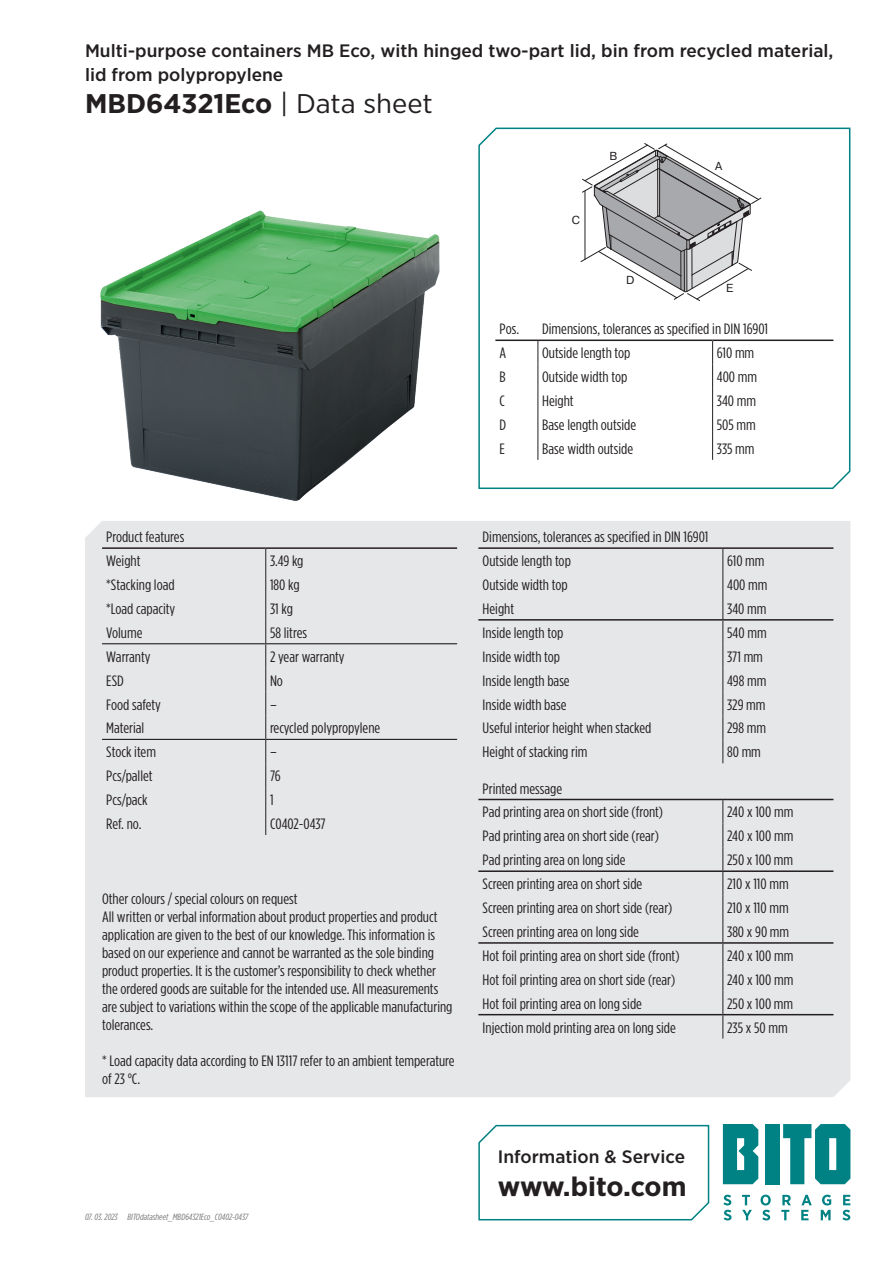
<style>
.page{position:relative;width:893px;height:1263px;background:#fff}
.page>*{position:absolute;margin:0;border:0;box-sizing:border-box;transform-origin:0 0}
.Datenblatt_Überschri{font:700 27px "Gotham Narrow";color:#231f20;scale:1.1 1}
.Datenblatt_Überschri-2{font:500 18px/24px "Gotham Narrow";color:#231f20;scale:1.1 1}
.t1{font:15px/18px "Gotham Condensed";color:#231f20;scale:1.1 1}
.t2{font:11.55px "Bito Pragmatica";color:#231f20}
.Dateiname{font:italic 9px "Gotham Condensed";color:#76787b;scale:1.1 1}
.s1{font-weight:400}
</style>
<div class="page">
<div style="left:85px;top:521px;width:765px;height:576px;background:#e6e7e9"></div>
<div style="left:765px;top:1124px;width:15px;height:60px;background:#008183"></div>
<svg style="left:723px;top:1124px;width:35px;height:60px;background:#1e8f91"></svg>
<svg style="left:783px;top:1124px;width:67px;height:60px"></svg>
<svg style="left:723px;top:1195px;width:8px;height:25px"></svg>
<svg style="left:742px;top:1195px;width:10px;height:25px"></svg>
<svg style="left:761px;top:1195px;width:10px;height:25px"></svg>
<svg style="left:781px;top:1195px;width:10px;height:25px"></svg>
<svg style="left:801px;top:1195px;width:11px;height:25px"></svg>
<svg style="left:821px;top:1195px;width:10px;height:25px"></svg>
<svg style="left:842px;top:1195px;width:8px;height:25px"></svg>
<svg style="left:478px;top:1124px;width:232px;height:97px"></svg>
<svg style="left:478px;top:127px;width:373px;height:362px"></svg>
<hr style="left:478px;top:799px;width:245px;height:1px;background:#231f20">
<hr style="left:723px;top:799px;width:110px;height:1px;background:#231f20">
<hr style="left:478px;top:870px;width:245px;height:2px;background:#231f20">
<hr style="left:723px;top:870px;width:110px;height:2px;background:#231f20">
<hr style="left:478px;top:942px;width:245px;height:2px;background:#231f20">
<hr style="left:723px;top:942px;width:110px;height:2px;background:#231f20">
<hr style="left:478px;top:1014px;width:245px;height:1px;background:#231f20">
<hr style="left:723px;top:1014px;width:110px;height:1px;background:#231f20">
<svg style="left:722px;top:800px;width:1px;height:238px"></svg>
<hr style="left:102px;top:547px;width:164px;height:2px;background:#231f20">
<hr style="left:266px;top:547px;width:191px;height:2px;background:#231f20">
<hr style="left:102px;top:643px;width:164px;height:1px;background:#231f20">
<hr style="left:266px;top:643px;width:191px;height:1px;background:#231f20">
<hr style="left:102px;top:739px;width:164px;height:1px;background:#231f20">
<hr style="left:266px;top:739px;width:191px;height:1px;background:#231f20">
<svg style="left:265px;top:549px;width:1px;height:286px"></svg>
<hr style="left:478px;top:547px;width:245px;height:2px;background:#231f20">
<hr style="left:723px;top:547px;width:110px;height:2px;background:#231f20">
<hr style="left:478px;top:619px;width:245px;height:2px;background:#231f20">
<hr style="left:723px;top:619px;width:110px;height:2px;background:#231f20">
<svg style="left:722px;top:549px;width:1px;height:214px"></svg>
<img style="left:100px;top:210px;width:340px;height:291px">
<svg style="left:581px;top:143px;width:180px;height:158px"></svg>
<hr style="left:495px;top:340px;width:43px;height:1px;background:#231f20">
<hr style="left:538px;top:340px;width:175px;height:1px;background:#231f20">
<hr style="left:713px;top:340px;width:120px;height:1px;background:#231f20">
<svg style="left:537px;top:341px;width:1px;height:119px"></svg>
<svg style="left:712px;top:341px;width:1px;height:119px"></svg>
<p class="Datenblatt_Überschri-2" style="left:85px;top:38px;width:682px">Multi-purpose containers MB Eco, with hinged two-part lid, bin from recycled material, lid from polypropylene</p>
<p class="Datenblatt_Überschri" style="left:85px;top:86px;width:318px">MBD64321Eco <span class="s1">| Data sheet</span></p>
<p class="t2" style="left:572px;top:213px;width:10px">C</p>
<p class="t2" style="left:609px;top:149px;width:9px">B</p>
<p class="t2" style="left:626px;top:273px;width:10px">D</p>
<p class="t2" style="left:715px;top:159px;width:9px">A</p>
<p class="t2" style="left:726px;top:281px;width:9px">E</p>
<p class="t1" style="left:500px;top:320px;width:19px">Pos.</p>
<p class="t1" style="left:542px;top:320px;width:207px">Dimensions, tolerances as specified in DIN 16901</p>
<p class="t1" style="left:500px;top:344px;width:8px">A</p>
<p class="t1" style="left:542px;top:344px;width:82px">Outside length top</p>
<p class="t1" style="left:717px;top:344px;width:36px">610 mm</p>
<p class="t1" style="left:500px;top:368px;width:7px">B</p>
<p class="t1" style="left:542px;top:368px;width:79px">Outside width top</p>
<p class="t1" style="left:717px;top:368px;width:38px">400 mm</p>
<p class="t1" style="left:500px;top:392px;width:6px">C</p>
<p class="t1" style="left:542px;top:392px;width:30px">Height</p>
<p class="t1" style="left:717px;top:392px;width:37px">340 mm</p>
<p class="t1" style="left:500px;top:416px;width:8px">D</p>
<p class="t1" style="left:542px;top:416px;width:87px">Base length outside</p>
<p class="t1" style="left:717px;top:416px;width:37px">505 mm</p>
<p class="t1" style="left:500px;top:439px;width:6px">E</p>
<p class="t1" style="left:542px;top:439px;width:84px">Base width outside</p>
<p class="t1" style="left:717px;top:439px;width:36px">335 mm</p>
<p class="t1" style="left:106px;top:528px;width:72px">Product features</p>
<p class="t1" style="left:106px;top:552px;width:33px">Weight</p>
<p class="t1" style="left:270px;top:552px;width:32px">3.49 kg</p>
<p class="t1" style="left:106px;top:576px;width:64px">*Stacking load</p>
<p class="t1" style="left:270px;top:576px;width:28px">180 kg</p>
<p class="t1" style="left:106px;top:599px;width:64px">*Load capacity</p>
<p class="t1" style="left:270px;top:599px;width:22px">31 kg</p>
<p class="t1" style="left:106px;top:623px;width:34px">Volume</p>
<p class="t1" style="left:270px;top:623px;width:35px">58 litres</p>
<p class="t1" style="left:106px;top:647px;width:42px">Warranty</p>
<p class="t1" style="left:270px;top:647px;width:69px">2 year warranty</p>
<p class="t1" style="left:106px;top:671px;width:17px">ESD</p>
<p class="t1" style="left:270px;top:671px;width:13px">No</p>
<p class="t1" style="left:106px;top:695px;width:51px">Food safety</p>
<p class="t1" style="left:270px;top:695px;width:8px">–</p>
<p class="t1" style="left:106px;top:719px;width:36px">Material</p>
<p class="t1" style="left:270px;top:719px;width:102px">recycled polypropylene</p>
<p class="t1" style="left:106px;top:743px;width:47px">Stock item</p>
<p class="t1" style="left:270px;top:743px;width:8px">–</p>
<p class="t1" style="left:106px;top:767px;width:44px">Pcs/pallet</p>
<p class="t1" style="left:270px;top:767px;width:11px">76</p>
<p class="t1" style="left:106px;top:791px;width:39px">Pcs/pack</p>
<p class="t1" style="left:270px;top:791px;width:5px">1</p>
<p class="t1" style="left:106px;top:815px;width:34px">Ref. no.</p>
<p class="t1" style="left:270px;top:815px;width:52px">C0402-0437</p>
<p class="t1" style="left:102px;top:889px;width:179px">Other colours / special colours on request</p>
<p class="t1" style="left:102px;top:907px;width:320px">All written or verbal information about product properties and product application are given to the best of our knowledge. This information is based on our experience and cannot be warranted as the sole binding product properties. It is the customer’s responsibility to check whether the ordered goods are suitable for the intended use. All measurements are subject to variations within the scope of the applicable manufacturing tolerances.</p>
<p class="t1" style="left:102px;top:1051px;width:322px">* Load capacity data according to EN 13117 refer to an ambient temperature of 23 °C.</p>
<p class="Dateiname" style="left:85px;top:1212px;width:31px">07. 03. 2023</p>
<p class="Dateiname" style="left:128px;top:1212px;width:111px">BITOdatasheet_MBD64321Eco_C0402-0437</p>
<p class="t1" style="left:483px;top:528px;width:207px">Dimensions, tolerances as specified in DIN 16901</p>
<p class="t1" style="left:483px;top:552px;width:82px">Outside length top</p>
<p class="t1" style="left:727px;top:552px;width:36px">610 mm</p>
<p class="t1" style="left:483px;top:576px;width:79px">Outside width top</p>
<p class="t1" style="left:727px;top:576px;width:38px">400 mm</p>
<p class="t1" style="left:483px;top:599px;width:30px">Height</p>
<p class="t1" style="left:727px;top:599px;width:37px">340 mm</p>
<p class="t1" style="left:483px;top:623px;width:75px">Inside length top</p>
<p class="t1" style="left:727px;top:623px;width:37px">540 mm</p>
<p class="t1" style="left:483px;top:647px;width:72px">Inside width top</p>
<p class="t1" style="left:727px;top:647px;width:34px">371 mm</p>
<p class="t1" style="left:483px;top:671px;width:81px">Inside length base</p>
<p class="t1" style="left:727px;top:671px;width:37px">498 mm</p>
<p class="t1" style="left:483px;top:695px;width:78px">Inside width base</p>
<p class="t1" style="left:727px;top:695px;width:36px">329 mm</p>
<p class="t1" style="left:483px;top:719px;width:155px">Useful interior height when stacked</p>
<p class="t1" style="left:727px;top:719px;width:37px">298 mm</p>
<p class="t1" style="left:483px;top:743px;width:97px">Height of stacking rim</p>
<p class="t1" style="left:727px;top:743px;width:32px">80 mm</p>
<p class="t1" style="left:483px;top:779px;width:74px">Printed message</p>
<p class="t1" style="left:483px;top:803px;width:166px">Pad printing area on short side (front)</p>
<p class="t1" style="left:727px;top:803px;width:62px">240 x 100 mm</p>
<p class="t1" style="left:483px;top:827px;width:162px">Pad printing area on short side (rear)</p>
<p class="t1" style="left:727px;top:827px;width:62px">240 x 100 mm</p>
<p class="t1" style="left:483px;top:851px;width:131px">Pad printing area on long side</p>
<p class="t1" style="left:727px;top:851px;width:62px">250 x 100 mm</p>
<p class="t1" style="left:483px;top:875px;width:147px">Screen printing area on short side</p>
<p class="t1" style="left:727px;top:875px;width:57px">210 x 110 mm</p>
<p class="t1" style="left:483px;top:899px;width:174px">Screen printing area on short side (rear)</p>
<p class="t1" style="left:727px;top:899px;width:57px">210 x 110 mm</p>
<p class="t1" style="left:483px;top:922px;width:144px">Screen printing area on long side</p>
<p class="t1" style="left:727px;top:922px;width:58px">380 x 90 mm</p>
<p class="t1" style="left:483px;top:946px;width:180px">Hot foil printing area on short side (front)</p>
<p class="t1" style="left:727px;top:946px;width:62px">240 x 100 mm</p>
<p class="t1" style="left:483px;top:970px;width:177px">Hot foil printing area on short side (rear)</p>
<p class="t1" style="left:727px;top:970px;width:62px">240 x 100 mm</p>
<p class="t1" style="left:483px;top:994px;width:146px">Hot foil printing area on long side</p>
<p class="t1" style="left:727px;top:994px;width:62px">250 x 100 mm</p>
<p class="t1" style="left:483px;top:1018px;width:177px">Injection mold printing area on long side</p>
<p class="t1" style="left:727px;top:1018px;width:57px">235 x 50 mm</p>
<p class="Datenblatt_Überschri-2" style="left:498px;top:1144px;width:172px">Information &amp; Service</p>
<h1 class="Datenblatt_Überschri" style="left:498px;top:1169px;width:173px">www.bito.com</h1>
</div>
